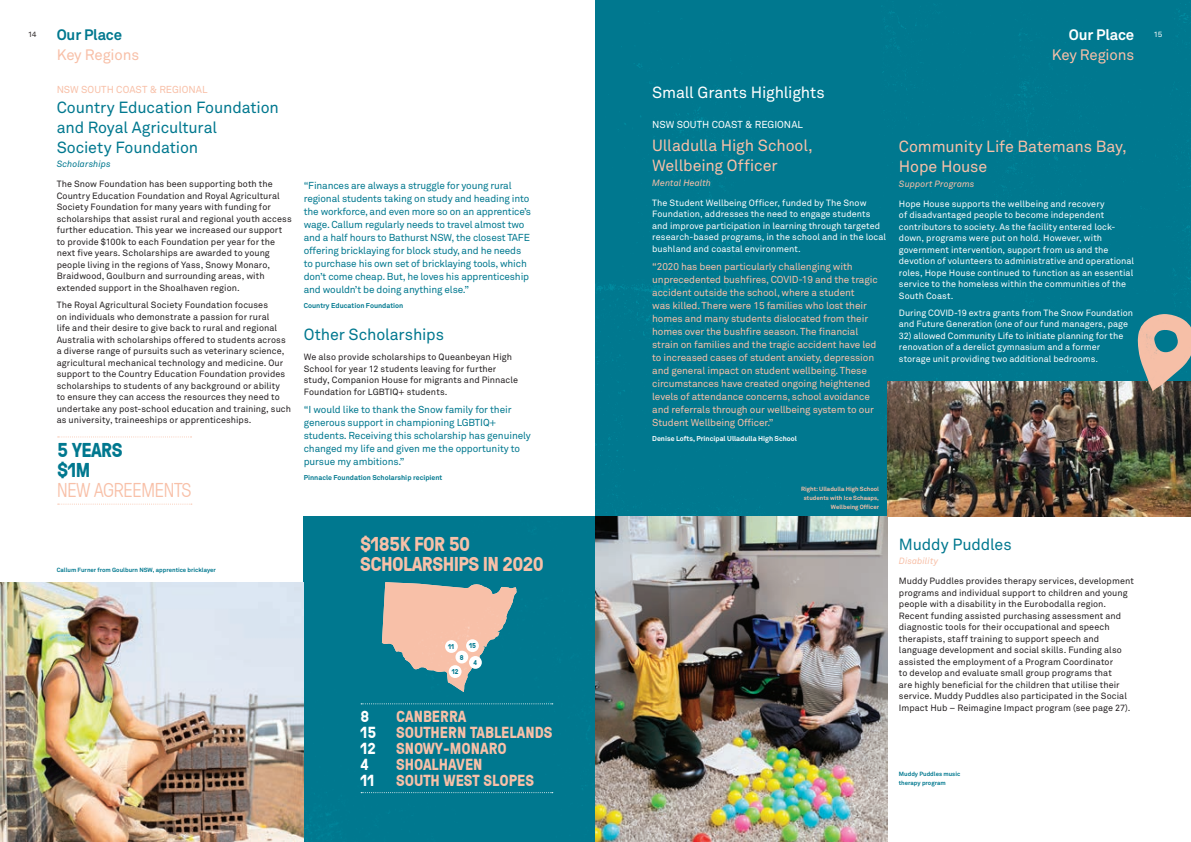
<style>
.page{position:relative;width:1191px;height:842px;background:#fff}
.page>*{position:absolute;margin:0;border:0;box-sizing:border-box;transform-origin:0 0}
.t1{font:700 20px/20px "GT Pressura";letter-spacing:-.03em;color:#f8c0a8}
.t2{font:300 20px "GT Pressura";letter-spacing:-.02em;color:#f8c0a8}
.t3{font:700 20px/20px "GT Pressura";letter-spacing:-.03em;color:#00788f}
.t4{font:16px/20px "Akkurat";letter-spacing:-.01em;color:#00788f}
.t5{font:16px/20px "Akkurat";letter-spacing:-.01em;color:#f8c0a8}
.t6{font:700 16px/16px "GT Pressura";color:#f8c0a8}
.t7{font:16px "Akkurat";letter-spacing:-.01em;color:#fff}
.t8{font:700 16px "GT Pressura";color:#fff}
.t9{font:15px "Akkurat";letter-spacing:-.01em;color:#f8c0a8}
.t10{font:700 15px "Akkurat";letter-spacing:-.01em;color:#00788f}
.t11{font:700 15px "Akkurat";letter-spacing:-.01em;color:#fff}
.t12{font:10px/13px "Akkurat";letter-spacing:-.015em;color:#00788f}
.t13{font:10px/13px "Akkurat";letter-spacing:-.01em;color:#f8c0a8}
.t14{font:10px "Akkurat";letter-spacing:.005em;color:#fff}
.t15{font:9px/11.5px "Akkurat";letter-spacing:.005em;color:#231f20}
.t16{font:9px/11.5px "Akkurat";letter-spacing:.005em;color:#fff}
.t17{font:italic 9px "Akkurat";letter-spacing:.005em;color:#f8c0a8}
.t18{font:italic 9px "Akkurat";letter-spacing:.005em;color:#00788f}
.t19{font:8px "Work Sans";color:#231f20}
.t20{font:8px "Work Sans";color:#fff}
.t21{font:700 7px "Akkurat";color:#00788f}
.t22{font:700 7px "Akkurat";color:#fff}
.t23{font:700 7px "GT Pressura";color:#00788f}
.t24{font:700 6px/9px "Akkurat";color:#00788f}
.t25{font:700 6px/9px "Akkurat";color:#f8c0a8;text-align:right}
.s1{color:#fff}
</style>
<div class="page">
<div style="left:595px;top:0;width:596px;height:517px;background:#00788f"></div>
<img style="left:303px;top:517px;width:584px;height:325px">
<img style="left:0;top:582px;width:304px;height:260px">
<img style="left:887px;top:381px;width:304px;height:136px">
<svg style="left:58px;top:436px;width:133px;height:1px"></svg>
<svg style="left:58px;top:504px;width:134px;height:1px"></svg>
<svg style="left:361px;top:703px;width:192px;height:1px"></svg>
<svg style="left:361px;top:792px;width:192px;height:1px"></svg>
<svg style="left:382px;top:582px;width:134px;height:5px"></svg>
<img style="left:382px;top:587px;width:134px;height:105px">
<div style="left:445px;top:640px;width:13px;height:13px;background:#fff;border-radius:50%"></div>
<div style="left:455px;top:651px;width:13px;height:12px;background:#fff;border-radius:50%"></div>
<div style="left:469px;top:656px;width:13px;height:13px;background:#fff;border-radius:50%"></div>
<div style="left:466px;top:639px;width:13px;height:13px;background:#fff;border-radius:50%"></div>
<div style="left:449px;top:665px;width:12px;height:13px;background:#fff;border-radius:50%"></div>
<img style="left:1137px;top:314px;width:54px;height:77px">
<h3 class="t10" style="left:57px;top:25px;width:67px">Our Place</h3>
<h3 class="t9" style="left:57px;top:45px;width:84px">Key Regions</h3>
<h3 class="t11" style="left:1068px;top:25px;width:67px">Our Place</h3>
<h3 class="t9" style="left:1051px;top:45px;width:84px">Key Regions</h3>
<p class="t19" style="left:28px;top:29px;width:10px">14</p>
<p class="t20" style="left:1154px;top:29px;width:10px">15</p>
<p class="t13" style="left:57px;top:83px;width:152px">NSW SOUTH COAST &amp; REGIONAL</p>
<h2 class="t4" style="left:57px;top:97px;width:224px">Country Education Foundation and Royal Agricultural<br>Society Foundation</h2>
<p class="t18" style="left:57px;top:159px;width:56px">Scholarships</p>
<p class="t15" style="left:57px;top:178px;width:236px">The Snow Foundation has been supporting both the Country Education Foundation and Royal Agricultural Society Foundation for many years with funding for scholarships that assist rural and regional youth access further education. This year we increased our support to provide $100k to each Foundation per year for the next five years. Scholarships are awarded to young people living in the regions of Yass, Snowy Monaro, Braidwood, Goulburn and surrounding areas, with extended support in the Shoalhaven region.</p>
<p class="t15" style="left:57px;top:299px;width:236px">The Royal Agricultural Society Foundation focuses<br>on individuals who demonstrate a passion for rural<br>life and their desire to give back to rural and regional Australia with scholarships offered to students across a diverse range of pursuits such as veterinary science, agricultural mechanical technology and medicine. Our support to the Country Education Foundation provides scholarships to students of any background or ability<br>to ensure they can access the resources they need to undertake any post-school education and training, such as university, traineeships or apprenticeships.</p>
<h1 class="t3" style="left:57px;top:440px;width:67px">5 YEARS $1M</h1>
<h1 class="t2" style="left:57px;top:476px;width:136px">NEW AGREEMENTS</h1>
<p class="t12" style="left:304px;top:179px;width:229px">“Finances are always a struggle for young rural regional students taking on study and heading into the workforce, and even more so on an apprentice’s wage. Callum regularly needs to travel almost two and a half hours to Bathurst NSW, the closest TAFE offering bricklaying for block study, and he needs to purchase his own set of bricklaying tools, which don’t come cheap. But, he loves his apprenticeship and wouldn’t be doing anything else.”</p>
<p class="t21" style="left:304px;top:301px;width:101px">Country Education Foundation</p>
<h2 class="t4" style="left:304px;top:324px;width:142px">Other Scholarships</h2>
<p class="t15" style="left:304px;top:351px;width:216px">We also provide scholarships to Queanbeyan High School for year 12 students leaving for further study, Companion House for migrants and Pinnacle Foundation for LGBTIQ+ students.</p>
<p class="t12" style="left:304px;top:403px;width:229px">“I would like to thank the Snow family for their generous support in championing LGBTIQ+ students. Receiving this scholarship has genuinely changed my life and given me the opportunity to pursue my ambitions.”</p>
<p class="t21" style="left:304px;top:473px;width:140px">Pinnacle Foundation Scholarship recipient</p>
<p class="t24" style="left:57px;top:565px;width:161px">Callum Furner from Goulburn NSW, apprentice bricklayer</p>
<h1 class="t1" style="left:360px;top:533px;width:185px">$185K FOR 50<br>SCHOLARSHIPS IN 2020</h1>
<p class="t23" style="left:448px;top:642px;width:8px">11</p>
<p class="t23" style="left:469px;top:641px;width:8px">15</p>
<p class="t23" style="left:460px;top:652px;width:5px">8</p>
<p class="t23" style="left:452px;top:667px;width:8px">12</p>
<p class="t23" style="left:473px;top:658px;width:5px">4</p>
<h2 class="t6" style="left:360px;top:708px;width:193px;text-indent:35px">CANBERRA<br><span class="s1">15</span> SOUTHERN TABLELANDS<br><span class="s1">12</span></h2>
<h2 class="t8" style="left:360px;top:705px;width:10px">8</h2>
<h2 class="t6" style="left:396px;top:740px;width:112px">SNOWY-MONARO</h2>
<h2 class="t8" style="left:360px;top:753px;width:10px">4</h2>
<h2 class="t6" style="left:396px;top:756px;width:88px">SHOALHAVEN</h2>
<h2 class="t8" style="left:360px;top:769px;width:15px">11</h2>
<h2 class="t6" style="left:396px;top:772px;width:139px">SOUTH WEST SLOPES</h2>
<h2 class="t7" style="left:652px;top:82px;width:174px">Small Grants Highlights</h2>
<p class="t14" style="left:652px;top:119px;width:152px">NSW SOUTH COAST &amp; REGIONAL</p>
<h2 class="t5" style="left:652px;top:135px;width:162px">Ulladulla High School,<br>Wellbeing Officer</h2>
<p class="t17" style="left:652px;top:177px;width:60px">Mental Health</p>
<p class="t16" style="left:652px;top:196px;width:235px">The Student Wellbeing Officer, funded by The Snow Foundation, addresses the need to engage students and improve participation in learning through targeted research-based programs, in the school and in the local bushland and coastal environment.</p>
<p class="t13" style="left:652px;top:260px;width:227px">“2020 has been particularly challenging with unprecedented bushfires, COVID-19 and the tragic accident outside the school, where a student<br>was killed. There were 15 families who lost their homes and many students dislocated from their homes over the bushfire season. The financial strain on families and the tragic accident have led to increased cases of student anxiety, depression and general impact on student wellbeing. These circumstances have created ongoing heightened levels of attendance concerns, school avoidance and referrals through our wellbeing system to our Student Wellbeing Officer.”</p>
<p class="t22" style="left:652px;top:434px;width:146px">Denise Lofts, Principal Ulladulla High School</p>
<h2 class="t5" style="left:899px;top:136px;width:229px">Community Life Batemans Bay,<br>Hope House</h2>
<p class="t17" style="left:899px;top:178px;width:77px">Support Programs</p>
<p class="t16" style="left:899px;top:197px;width:237px">Hope House supports the wellbeing and recovery<br>of disadvantaged people to become independent contributors to society. As the facility entered lock&shy;down, programs were put on hold. However, with government intervention, support from us and the devotion of volunteers to administrative and operational roles, Hope House continued to function as an essential service to the homeless within the communities of the South Coast.</p>
<p class="t16" style="left:899px;top:307px;width:236px">During COVID-19 extra grants from The Snow Foundation and Future Generation (one of our fund managers, page</p>
<p class="t16" style="left:899px;top:330px;width:226px">32) allowed Community Life to initiate planning for the renovation of a derelict gymnasium and a former storage unit providing two additional bedrooms.</p>
<p class="t25" style="left:801px;top:484px;width:79px">Right: Ulladulla High School students with Ice Schaaps,<br>Wellbeing Officer</p>
<h2 class="t4" style="left:899px;top:534px;width:114px">Muddy Puddles</h2>
<p class="t17" style="left:899px;top:556px;width:41px">Disability</p>
<p class="t15" style="left:899px;top:575px;width:236px">Muddy Puddles provides therapy services, development programs and individual support to children and young people with a disability in the Eurobodalla region.<br>Recent funding assisted purchasing assessment and diagnostic tools for their occupational and speech therapists, staff training to support speech and language development and social skills. Funding also assisted the employment of a Program Coordinator<br>to develop and evaluate small group programs that<br>are highly beneficial for the children that utilise their service. Muddy Puddles also participated in the Social Impact Hub – Reimagine Impact program (see page 27).</p>
<p class="t24" style="left:899px;top:770px;width:63px">Muddy Puddles music therapy program</p>
</div>
